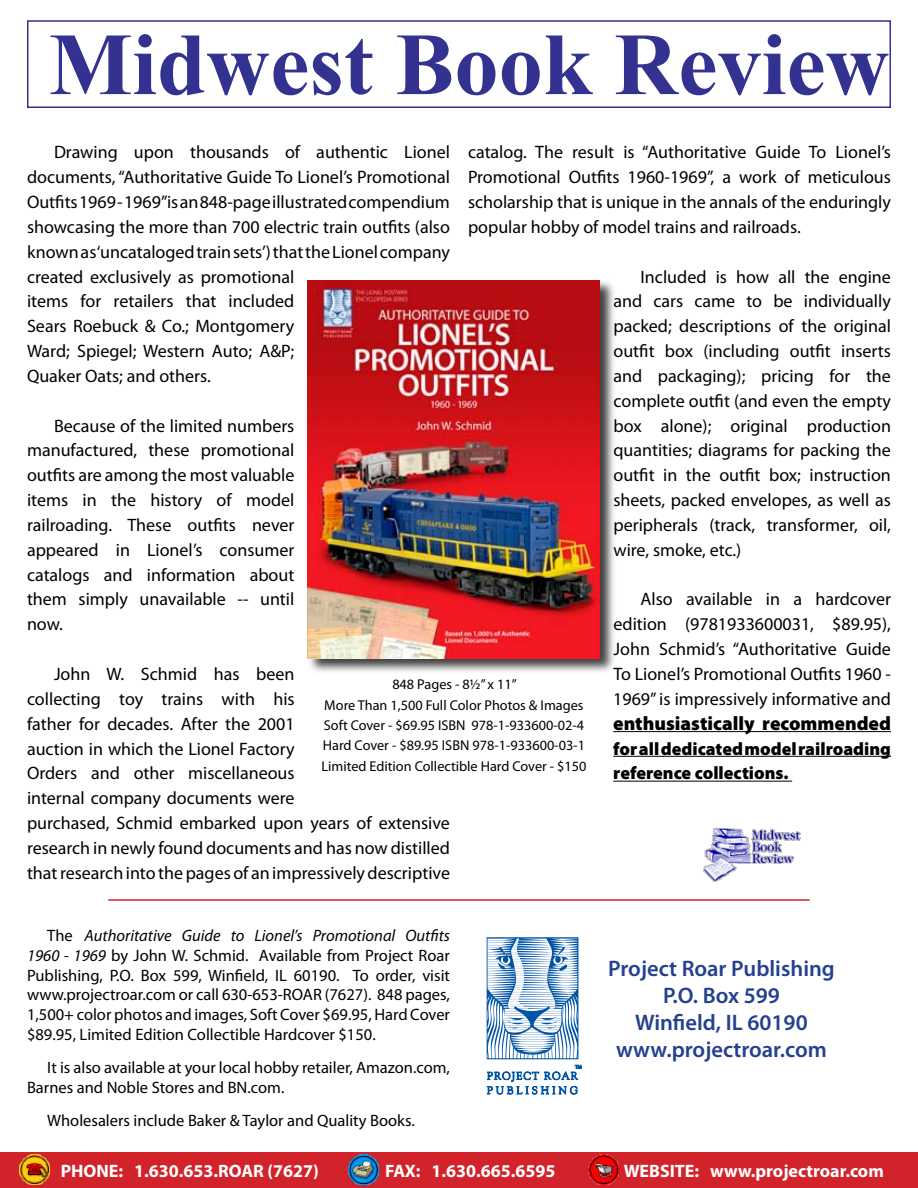
<style>
.page{position:relative;width:918px;height:1188px;background:#fff}
.page>*{position:absolute;margin:0;border:0;box-sizing:border-box;transform-origin:0 0}
.t1{font:700 88.5px "Times New Roman";color:#343291}
.t2{font:600 22.5px/27px "Myriad Pro";color:#24408f;text-align:center}
.t3{font:900 19.5px "Myriad Pro";color:#000}
.t4{font:18px/24.9px "Myriad Pro";color:#000;text-align:justify}
.t5{font:700 18px "Myriad Pro";color:#fff}
.t6{font:900 18px/24.9px "Myriad Pro";color:#000}
.t7{font:16.5px/19.8px "Myriad Pro";color:#000;text-align:justify}
.t8{font:14.25px/20.4px "Myriad Pro";color:#000;text-align:center}
.s1{font-style:italic}
</style>
<div class="page">
<div style="left:27px;top:20px;width:864px;height:88px;border:2px solid #343291"></div>
<div style="left:306px;top:279px;width:311px;height:397px;background:#000;opacity:.75"></div>
<img style="left:308px;top:280px;width:292px;height:378px">
<div style="left:1px;top:1153px;width:916px;height:34px;background:#d2232a"></div>
<div style="left:0;top:1152px;width:918px;height:36px;border:2px solid #d2232a"></div>
<img style="left:588px;top:1155px;width:30px;height:30px">
<img style="left:20px;top:1155px;width:30px;height:30px">
<img style="left:349px;top:1155px;width:30px;height:30px">
<svg style="left:487px;top:937px;width:95px;height:158px"></svg>
<hr style="left:613px;top:731px;width:278px;height:1px;background:#000">
<hr style="left:613px;top:756px;width:278px;height:1px;background:#000">
<hr style="left:613px;top:781px;width:179px;height:1px;background:#000">
<hr style="left:108px;top:899px;width:702px;height:2px;background:#d2232a">
<img style="left:703px;top:828px;width:97px;height:54px">
<h1 class="t1" style="left:49px;top:3px;width:842px">Midwest Book Review</h1>
<p class="t4" style="left:27px;top:140px;width:425px;text-align:left;text-indent:27px">Drawing upon thousands of authentic Lionel documents, “Authoritative Guide To Lionel’s Promotional Outfits 1969 - 1969” is an 848-page illustrated compendium showcasing the more than 700 electric train outfits (also known as ‘uncataloged train sets’) that the Lionel company created exclusively as promotional<br>items for retailers that included<br>Sears Roebuck &amp; Co.; Montgomery<br>Ward; Spiegel; Western Auto; A&amp;P;<br>Quaker Oats; and others.</p>
<p class="t4" style="left:27px;top:413px;width:269px;text-indent:27px">Because of the limited numbers manufactured, these promotional outfits are among the most valuable items in the history of model railroading. These outfits never appeared in Lionel’s consumer catalogs and information about them simply unavailable -- until now.</p>
<p class="t4" style="left:27px;top:662px;width:425px;text-align:left;text-indent:27px">John W. Schmid has been<br>collecting toy trains with his<br>father for decades. After the 2001<br>auction in which the Lionel Factory<br>Orders and other miscellaneous<br>internal company documents were<br>purchased, Schmid embarked upon years of extensive research in newly found documents and has now distilled that research into the pages of an impressively descriptive</p>
<p class="t4" style="left:468px;top:140px;width:425px">catalog. The result is “Authoritative Guide To Lionel’s Promotional Outfits 1960-1969”, a work of meticulous scholarship that is unique in the annals of the enduringly popular hobby of model trains and railroads.</p>
<p class="t4" style="left:614px;top:264px;width:279px;text-indent:27px">Included is how all the engine and cars came to be individually packed; descriptions of the original outfit box (including outfit inserts and packaging); pricing for the complete outfit (and even the empty box alone); original production quantities; diagrams for packing the outfit in the outfit box; instruction sheets, packed envelopes, as well as peripherals (track, transformer, oil, wire, smoke, etc.)</p>
<p class="t4" style="left:613px;top:587px;width:279px;text-indent:27px">Also available in a hardcover edition (9781933600031, $89.95), John Schmid’s “Authoritative Guide To Lionel’s Promotional Outfits 1960 - 1969” is impressively informative and</p>
<p class="t3" style="left:613px;top:712px;width:279px">enthusiastically recommended</p>
<p class="t6" style="left:613px;top:736px;width:279px">for all dedicated model railroading reference collections.</p>
<p class="t8" style="left:321px;top:675px;width:267px">848 Pages - 81/2” x 11”<br>More Than 1,500 Full Color Photos &amp; Images Soft Cover - $69.95 ISBN 978-1-933600-02-4<br>Hard Cover - $89.95 ISBN 978-1-933600-03-1<br>Limited Edition Collectible Hard Cover - $150</p>
<p class="t7" style="left:27px;top:926px;width:425px;text-indent:20px">The <span class="s1">Authoritative Guide to Lionel’s Promotional Outfits 1960 - 1969</span> by John W. Schmid. Available from Project Roar Publishing, P.O. Box 599, Winfield, IL 60190. To order, visit www.projectroar.com or call 630-653-ROAR (7627). 848 pages, 1,500+ color photos and images, Soft Cover $69.95, Hard Cover $89.95, Limited Edition Collectible Hardcover $150.</p>
<p class="t7" style="left:27px;top:1058px;width:424px;text-indent:20px">It is also available at your local hobby retailer, Amazon.com,<br>Barnes and Noble Stores and BN.com.</p>
<p class="t7" style="left:47px;top:1111px;width:369px">Wholesalers include Baker &amp; Taylor and Quality Books.</p>
<p class="t2" style="left:608px;top:955px;width:228px">Project Roar Publishing<br>P.O. Box 599<br>Winfield, IL 60190 www.projectroar.com</p>
<p class="t5" style="left:61px;top:1161px;width:259px">PHONE: 1.630.653.ROAR (7627)</p>
<p class="t5" style="left:385px;top:1161px;width:172px">FAX: 1.630.665.6595</p>
<p class="t5" style="left:624px;top:1161px;width:262px">WEBSITE: www.projectroar.com</p>
</div>
